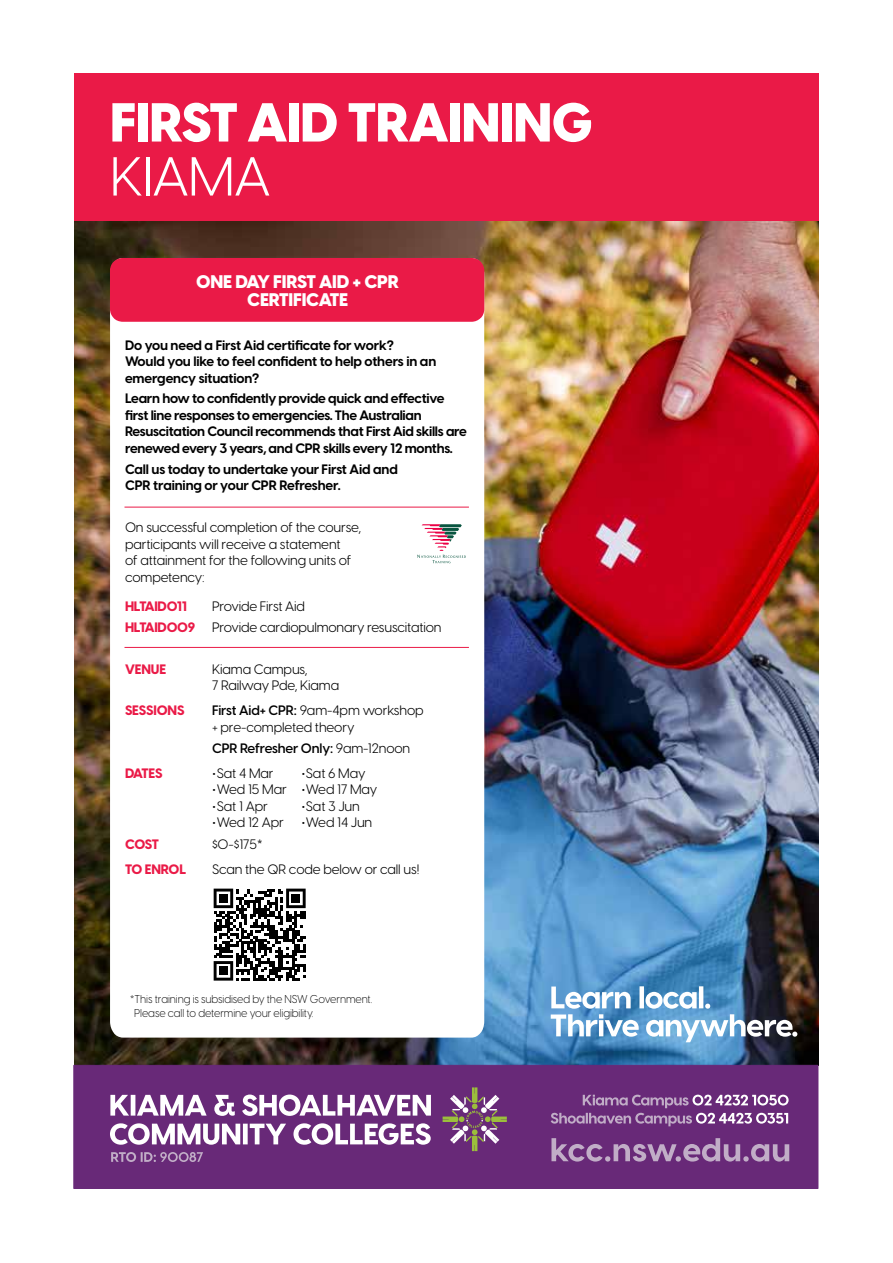
<style>
.page{position:relative;width:893px;height:1263px;background:#fff}
.page>*{position:absolute;margin:0;border:0;box-sizing:border-box;transform-origin:0 0}
.t1{font:800 54px "Visby CF";letter-spacing:-.01em;color:#fff}
.t2{font:54px "Visby CF";letter-spacing:-.01em;color:#fff}
.t3{font:800 18px/18px "Visby CF";letter-spacing:-.01em;color:#fff;text-align:center}
.t4{font:700 13.5px/16.5px "Visby CF";letter-spacing:-.02em;color:#000}
.t5{font:13.5px/16.5px "Visby CF";letter-spacing:-.01em;color:#000}
.t6{font:800 13.5px "Visby CF";letter-spacing:-.01em;color:#ea1a47}
.t7{font:600 13.5px "Visby CF";letter-spacing:-.01em;color:#000}
.t8{font:300 11.25px/14.2px "Visby CF";letter-spacing:-.01em;color:#000}
.s1{font-weight:800;color:#ea1a47}
.s2{font-weight:600}
.s3{font-weight:400}
.s4{font-weight:700}
</style>
<div class="page">
<img style="left:74px;top:221px;width:745px;height:845px">
<svg style="left:110px;top:322px;width:374px;height:715px"></svg>
<div style="left:74px;top:74px;width:745px;height:147px;background:#ea1a47"></div>
<div style="left:110px;top:258px;width:374px;height:64px;background:#ea1a47"></div>
<svg style="left:417px;top:524px;width:49px;height:39px"></svg>
<hr style="left:124px;top:507px;width:345px;height:1px;background:#ea1a47">
<hr style="left:124px;top:647px;width:345px;height:1px;background:#ea1a47">
<div style="left:74px;top:1065px;width:744px;height:123px;background:#682978"></div>
<svg style="left:443px;top:1087px;width:64px;height:64px"></svg>
<svg style="left:551px;top:1138px;width:238px;height:23px"></svg>
<svg style="left:110px;top:1123px;width:321px;height:22px"></svg>
<svg style="left:110px;top:1094px;width:321px;height:22px"></svg>
<svg style="left:111px;top:1152px;width:92px;height:10px"></svg>
<svg style="left:551px;top:1095px;width:238px;height:31px"></svg>
<div style="left:208px;top:883px;width:103px;height:103px;background:#fff"></div>
<svg style="left:214px;top:889px;width:92px;height:91px"></svg>
<div style="left:219px;top:894px;width:9px;height:8px;background:#000"></div>
<div style="left:292px;top:894px;width:8px;height:8px;background:#000"></div>
<div style="left:219px;top:967px;width:9px;height:8px;background:#000"></div>
<svg style="left:551px;top:986px;width:246px;height:56px"></svg>
<h1 class="t1" style="left:110px;top:87px;width:484px">FIRST AID TRAINING</h1>
<h1 class="t2" style="left:110px;top:144px;width:162px">KIAMA</h1>
<h2 class="t3" style="left:196px;top:273px;width:205px">ONE DAY FIRST AID + CPR<br>CERTIFICATE</h2>
<p class="t4" style="left:125px;top:337px;width:313px">Do you need a First Aid certificate for work?<br>Would you like to feel confident to help others in an emergency situation?</p>
<p class="t4" style="left:125px;top:391px;width:343px">Learn how to confidently provide quick and effective first line responses to emergencies. The Australian Resuscitation Council recommends that First Aid skills are renewed every 3 years, and CPR skills every 12 months.</p>
<p class="t4" style="left:125px;top:461px;width:274px">Call us today to undertake your First Aid and<br>CPR training or your CPR Refresher.</p>
<p class="t5" style="left:125px;top:519px;width:238px">On successful completion of the course, participants will receive a statement<br>of attainment for the following units of competency:</p>
<p class="t6" style="left:125px;top:597px;width:64px">HLTAID011</p>
<p class="t5" style="left:125px;top:596px;width:318px;line-height:20.7px;text-indent:87px">Provide First Aid<br><span class="s1">HLTAID009</span> Provide cardiopulmonary resuscitation</p>
<p class="t6" style="left:125px;top:660px;width:43px">VENUE</p>
<p class="t5" style="left:212px;top:661px;width:129px">Kiama Campus,<br>7 Railway Pde, Kiama</p>
<p class="t6" style="left:125px;top:702px;width:61px">SESSIONS</p>
<p class="t5" style="left:212px;top:702px;width:213px"><span class="s2">First Aid+ CPR:</span> 9am-4pm workshop + pre-completed theory</p>
<p class="t7" style="left:212px;top:739px;width:200px">CPR Refresher Only: <span class="s3">9am-12noon</span></p>
<p class="t6" style="left:125px;top:764px;width:39px">DATES</p>
<p class="t5" style="left:213px;top:764px;width:63px"><span class="s4">•</span>Sat 4 Mar</p>
<p class="t5" style="left:213px;top:781px;width:76px"><span class="s4">•</span>Wed 15 Mar</p>
<p class="t5" style="left:213px;top:797px;width:57px"><span class="s4">•</span>Sat 1 Apr</p>
<p class="t5" style="left:213px;top:814px;width:73px"><span class="s4">•</span>Wed 12 Apr</p>
<p class="t5" style="left:302px;top:764px;width:65px"><span class="s4">•</span>Sat 6 May</p>
<p class="t5" style="left:302px;top:781px;width:77px"><span class="s4">•</span>Wed 17 May</p>
<p class="t5" style="left:302px;top:797px;width:60px"><span class="s4">•</span>Sat 3 Jun</p>
<p class="t5" style="left:302px;top:814px;width:72px"><span class="s4">•</span>Wed 14 Jun</p>
<p class="t6" style="left:125px;top:836px;width:35px">COST</p>
<p class="t5" style="left:212px;top:836px;width:53px">$0-$175*</p>
<p class="t6" style="left:125px;top:861px;width:63px">TO ENROL</p>
<p class="t5" style="left:212px;top:861px;width:209px">Scan the QR code below or call us!</p>
<p class="t8" style="left:134px;top:992px;width:239px;text-indent:-5px">*This training is subsidised by the NSW Government.<br>Please call to determine your eligibility.</p>
</div>
